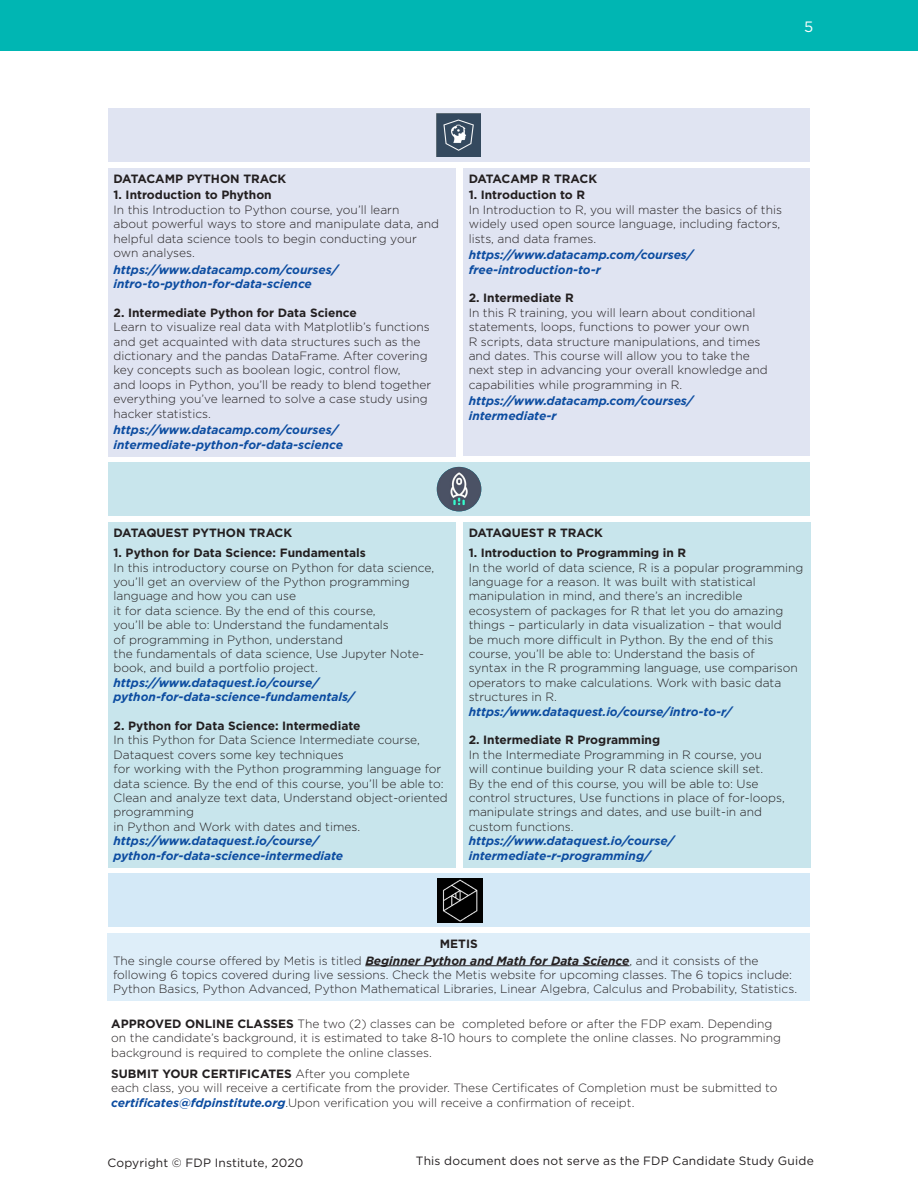
<style>
.page{position:relative;width:918px;height:1188px;background:#fff}
.page>*{position:absolute;margin:0;border:0;box-sizing:border-box;transform-origin:0 0}
.t1{font:15px "Gotham";color:#fff}
.t2{font:300 12px/14.4px "Gotham";color:#231f20}
.t3{font:italic 700 12px/14.4px "Gotham";color:#0d4da1}
.t4{font:12px "Gotham";letter-spacing:.015em;color:#231f20}
.t5{font:700 12px "Gotham";color:#231f20}
.s1{font-weight:700}
.s2{font-weight:700;font-style:italic;color:#0d4da1}
.s3{font-weight:700;font-style:italic}
</style>
<div class="page">
<div style="left:0;top:0;width:918px;height:51px;background:#00b6b3"></div>
<div style="left:108px;top:168px;width:348px;height:23px;background:#e0e4f2"></div>
<div style="left:108px;top:184px;width:348px;height:81px;background:#e0e4f2"></div>
<div style="left:108px;top:259px;width:348px;height:37px;background:#e0e4f2"></div>
<div style="left:108px;top:287px;width:348px;height:23px;background:#e0e4f2"></div>
<div style="left:108px;top:302px;width:348px;height:123px;background:#e0e4f2"></div>
<div style="left:108px;top:419px;width:348px;height:37px;background:#e0e4f2"></div>
<div style="left:463px;top:168px;width:347px;height:23px;background:#e0e4f2"></div>
<div style="left:463px;top:184px;width:347px;height:66px;background:#e0e4f2"></div>
<div style="left:463px;top:244px;width:347px;height:37px;background:#e0e4f2"></div>
<div style="left:463px;top:273px;width:347px;height:23px;background:#e0e4f2"></div>
<div style="left:463px;top:287px;width:347px;height:110px;background:#e0e4f2"></div>
<div style="left:463px;top:390px;width:347px;height:38px;background:#e0e4f2"></div>
<div style="left:463px;top:419px;width:347px;height:23px;background:#e0e4f2"></div>
<div style="left:463px;top:434px;width:347px;height:22px;background:#e0e4f2"></div>
<div style="left:108px;top:522px;width:348px;height:23px;background:#c8e5ec"></div>
<div style="left:108px;top:542px;width:348px;height:167px;background:#c8e5ec"></div>
<div style="left:108px;top:701px;width:348px;height:22px;background:#c8e5ec"></div>
<div style="left:108px;top:715px;width:348px;height:124px;background:#c8e5ec"></div>
<div style="left:108px;top:830px;width:348px;height:37px;background:#c8e5ec"></div>
<div style="left:463px;top:522px;width:348px;height:23px;background:#c8e5ec"></div>
<div style="left:463px;top:542px;width:348px;height:181px;background:#c8e5ec"></div>
<div style="left:463px;top:715px;width:348px;height:23px;background:#c8e5ec"></div>
<div style="left:463px;top:729px;width:348px;height:110px;background:#c8e5ec"></div>
<div style="left:463px;top:830px;width:348px;height:37px;background:#c8e5ec"></div>
<div style="left:108px;top:933px;width:702px;height:23px;background:#deeef9"></div>
<div style="left:108px;top:950px;width:702px;height:51px;background:#deeef9"></div>
<hr style="left:365px;top:965px;width:264px;height:1px;background:#231f20">
<div style="left:108px;top:108px;width:702px;height:54px;background:#e0e4f2"></div>
<div style="left:108px;top:462px;width:702px;height:54px;background:#c8e5ec"></div>
<img style="left:437px;top:113px;width:43px;height:44px">
<img style="left:437px;top:467px;width:44px;height:44px;border-radius:22px">
<div style="left:108px;top:873px;width:702px;height:54px;background:#d4e9f7"></div>
<img style="left:438px;top:878px;width:45px;height:45px">
<p class="t1" style="left:804px;top:17px;width:11px">5</p>
<p class="t5" style="left:114px;top:171px;width:174px">DATACAMP PYTHON TRACK</p>
<p class="t2" style="left:114px;top:188px;width:327px"><span class="s1">1. Introduction to Phython<br></span>In this Introduction to Python course, you’ll learn<br>about powerful ways to store and manipulate data, and helpful data science tools to begin conducting your own analyses.</p>
<p class="t3" style="left:114px;top:262px;width:226px">https://www.datacamp.com/courses/ intro-to-python-for-data-science</p>
<p class="t2" style="left:114px;top:305px;width:319px"><span class="s1">2. Intermediate Python for Data Science<br></span>Learn to visualize real data with Matplotlib’s functions and get acquainted with data structures such as the dictionary and the pandas DataFrame. After covering key concepts such as boolean logic, control flow,<br>and loops in Python, you’ll be ready to blend together everything you’ve learned to solve a case study using hacker statistics.</p>
<p class="t3" style="left:114px;top:423px;width:231px">https://www.datacamp.com/courses/ intermediate-python-for-data-science</p>
<p class="t5" style="left:469px;top:171px;width:130px">DATACAMP R TRACK</p>
<p class="t2" style="left:469px;top:188px;width:315px"><span class="s1">1. Introduction to R<br></span>In Introduction to R, you will master the basics of this widely used open source language, including factors, lists, and data frames.</p>
<p class="t3" style="left:469px;top:248px;width:226px">https://www.datacamp.com/courses/ free-introduction-to-r</p>
<p class="t2" style="left:469px;top:291px;width:301px"><span class="s1">2. Intermediate R<br></span>In this R training, you will learn about conditional statements, loops, functions to power your own<br>R scripts, data structure manipulations, and times and dates. This course will allow you to take the next step in advancing your overall knowledge and capabilities while programming in R.</p>
<p class="t3" style="left:469px;top:394px;width:226px">https://www.datacamp.com/courses/ intermediate-r</p>
<p class="t5" style="left:114px;top:525px;width:180px">DATAQUEST PYTHON TRACK</p>
<p class="t2" style="left:114px;top:545px;width:322px"><span class="s1">1. Python for Data Science: Fundamentals<br></span>In this introductory course on Python for data science, you’ll get an overview of the Python programming language and how you can use<br>it for data science. By the end of this course,<br>you’ll be able to: Understand the fundamentals<br>of programming in Python, understand<br>the fundamentals of data science, Use Jupyter Note&shy;book, and build a portfolio project. <span class="s2">https://www.dataquest.io/course/ python-for-data-science-fundamentals/</span></p>
<p class="t2" style="left:114px;top:718px;width:336px"><span class="s1">2. Python for Data Science: Intermediate<br></span>In this Python for Data Science Intermediate course, Dataquest covers some key techniques<br>for working with the Python programming language for data science. By the end of this course, you’ll be able to:<br>Clean and analyze text data, Understand object-oriented programming<br>in Python and Work with dates and times.</p>
<p class="t3" style="left:114px;top:834px;width:231px">https://www.dataquest.io/course/ python-for-data-science-intermediate</p>
<p class="t5" style="left:469px;top:525px;width:136px">DATAQUEST R TRACK</p>
<p class="t2" style="left:469px;top:545px;width:336px"><span class="s1">1. Introduction to Programming in R<br></span>In the world of data science, R is a popular programming language for a reason. It was built with statistical manipulation in mind, and there’s an incredible ecosystem of packages for R that let you do amazing things – particularly in data visualization – that would<br>be much more difficult in Python. By the end of this course, you’ll be able to: Understand the basis of<br>syntax in the R programming language, use comparison operators to make calculations. Work with basic data structures in R. <span class="s2">https:/www.dataquest.io/course/intro-to-r/</span></p>
<p class="t2" style="left:469px;top:733px;width:318px"><span class="s1">2. Intermediate R Programming<br></span>In the Intermediate Programming in R course, you<br>will continue building your R data science skill set.<br>By the end of this course, you will be able to: Use control structures, Use functions in place of for-loops, manipulate strings and dates, and use built-in and custom functions.</p>
<p class="t3" style="left:469px;top:834px;width:207px">https://www.dataquest.io/course/ intermediate-r-programming/</p>
<p class="t5" style="left:440px;top:936px;width:39px">METIS</p>
<p class="t2" style="left:113px;top:953px;width:686px">The single course offered by Metis is titled <span class="s3">Beginner Python and Math for Data Science</span>, and it consists of the following 6 topics covered during live sessions. Check the Metis website for upcoming classes. The 6 topics include:<br>Python Basics, Python Advanced, Python Mathematical Libraries, Linear Algebra, Calculus and Probability, Statistics.</p>
<p class="t2" style="left:111px;top:1016px;width:671px"><span class="s1">APPROVED ONLINE CLASSES</span> The two (2) classes can be completed before or after the FDP exam. Depending on the candidate’s background, it is estimated to take 8-10 hours to complete the online classes. No programming background is required to complete the online classes.</p>
<p class="t2" style="left:111px;top:1066px;width:668px"><span class="s1">SUBMIT YOUR CERTIFICATES</span> After you complete<br>each class, you will receive a certificate from the provider. These Certificates of Completion must be submitted to <span class="s2">certificates@fdpinstitute.org</span>.Upon verification you will receive a confirmation of receipt.</p>
<p class="t4" style="left:107px;top:1155px;width:198px">Copyright © FDP Institute, 2020</p>
<p class="t4" style="left:416px;top:1153px;width:399px">This document does not serve as the FDP Candidate Study Guide</p>
</div>
